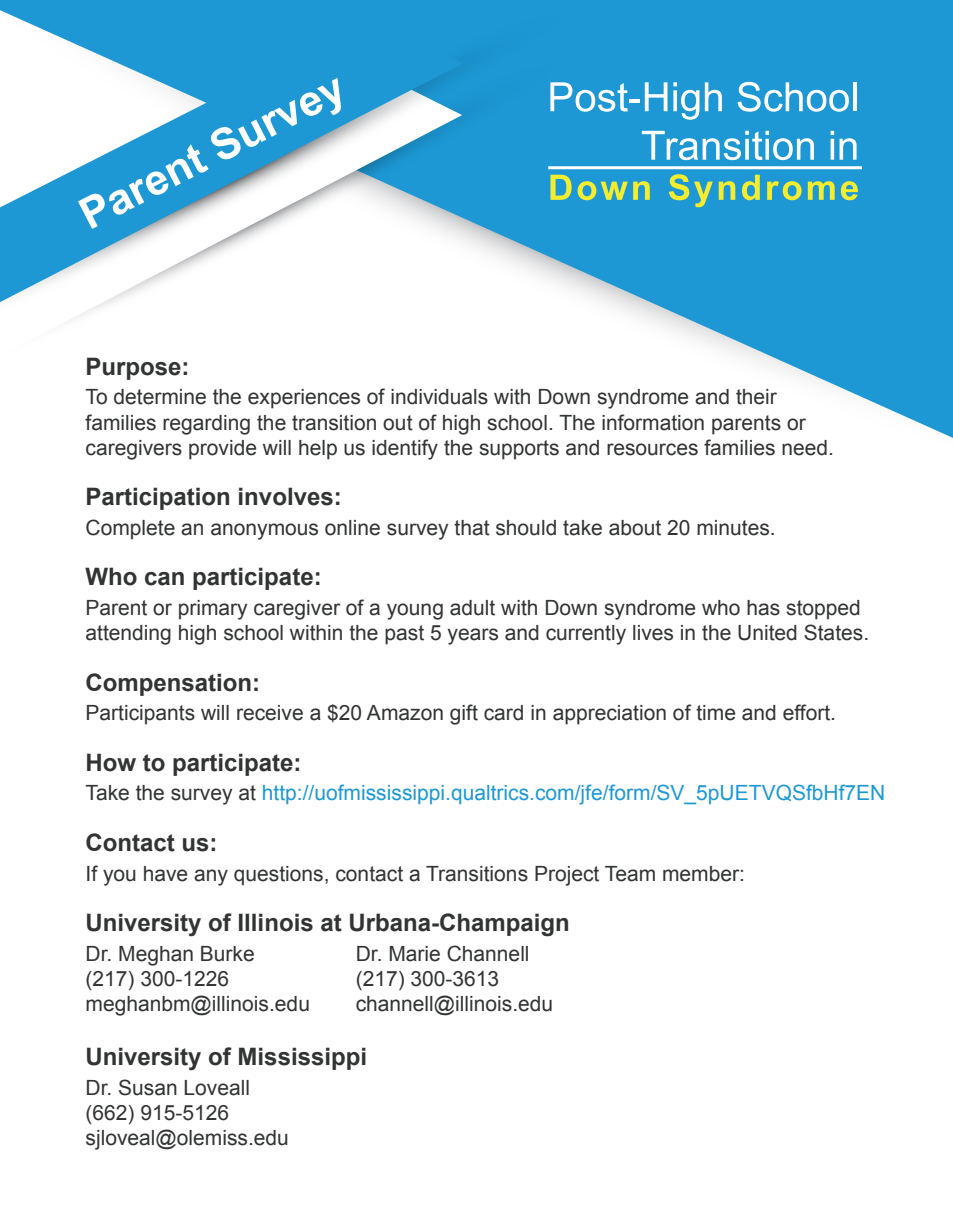
<style>
.page{position:relative;width:953px;height:1216px;background:#fff}
.page>*{position:absolute;margin:0;border:0;box-sizing:border-box;transform-origin:0 0}
.t1{font:700 43.2px "Arial";color:#fff}
.t2{font:700 24px "Arial";color:#323333}
.t3{font:21px/25.2px "Arial";color:#323333}
.t4{font:21px "Arial";color:#1d98d4}
.s1{color:#323333}
</style>
<div class="page">
<svg style="left:0;top:0;width:952px;height:438px;fill:#1d98d4"></svg>
<svg style="left:0;top:344px;width:550px;height:30px"></svg>
<svg style="left:0;top:344px;width:462px;height:12px"></svg>
<svg style="left:0;top:14px;width:559px;height:330px"></svg>
<svg style="left:0;top:18px;width:463px;height:284px"></svg>
<svg style="left:550px;top:82px;width:77px;height:30px"></svg>
<hr style="left:629px;top:99px;width:11px;height:4px;background:#fff">
<svg style="left:644px;top:82px;width:23px;height:29px"></svg>
<svg style="left:673px;top:82px;width:48px;height:38px"></svg>
<svg style="left:737px;top:82px;width:111px;height:30px"></svg>
<svg style="left:852px;top:82px;width:4px;height:29px"></svg>
<svg style="left:641px;top:131px;width:172px;height:29px"></svg>
<svg style="left:830px;top:131px;width:26px;height:29px"></svg>
<svg style="left:550px;top:175px;width:21px;height:25px"></svg>
<svg style="left:577px;top:181px;width:50px;height:19px"></svg>
<svg style="left:633px;top:181px;width:16px;height:19px"></svg>
<svg style="left:668px;top:174px;width:44px;height:33px"></svg>
<svg style="left:718px;top:181px;width:17px;height:19px"></svg>
<svg style="left:741px;top:175px;width:18px;height:25px"></svg>
<svg style="left:767px;top:181px;width:34px;height:19px"></svg>
<svg style="left:807px;top:181px;width:27px;height:19px"></svg>
<svg style="left:840px;top:181px;width:17px;height:19px"></svg>
<hr style="left:548px;top:166px;width:313px;height:3px;background:#fff">
<h1 class="t1" style="left:69px;top:191px;width:292px;rotate:-27deg">Parent Survey</h1>
<p class="t2" style="left:85px;top:350px;width:106px">Purpose:</p>
<p class="t3" style="left:85px;top:384px;width:750px">To determine the experiences of individuals with Down syndrome and their families regarding the transition out of high school. The information parents or caregivers provide will help us identify the supports and resources families need.</p>
<p class="t2" style="left:85px;top:481px;width:258px">Participation involves:</p>
<p class="t3" style="left:85px;top:515px;width:691px">Complete an anonymous online survey that should take about 20 minutes.</p>
<p class="t2" style="left:85px;top:561px;width:238px">Who can participate:</p>
<p class="t3" style="left:85px;top:595px;width:785px">Parent or primary caregiver of a young adult with Down syndrome who has stopped attending high school within the past 5 years and currently lives in the United States.</p>
<p class="t2" style="left:85px;top:666px;width:176px">Compensation:</p>
<p class="t3" style="left:85px;top:700px;width:752px">Participants will receive a $20 Amazon gift card in appreciation of time and effort.</p>
<p class="t2" style="left:85px;top:746px;width:218px">How to participate:</p>
<p class="t4" style="left:85px;top:779px;width:801px"><span class="s1">Take the survey at</span> http://uofmississippi.qualtrics.com/jfe/form/SV_5pUETVQSfbHf7EN</p>
<p class="t2" style="left:85px;top:826px;width:133px">Contact us:</p>
<p class="t3" style="left:85px;top:860px;width:661px">If you have any questions, contact a Transitions Project Team member:</p>
<p class="t2" style="left:85px;top:906px;width:486px">University of Illinois at Urbana-Champaign</p>
<p class="t3" style="left:85px;top:941px;width:171px">Dr. Meghan Burke</p>
<p class="t3" style="left:355px;top:941px;width:175px">Dr. Marie Channell</p>
<p class="t3" style="left:85px;top:966px;width:145px">(217) 300-1226</p>
<p class="t3" style="left:355px;top:966px;width:145px">(217) 300-3613</p>
<p class="t3" style="left:85px;top:991px;width:226px">meghanbm@illinois.edu</p>
<p class="t3" style="left:355px;top:991px;width:199px">channell@illinois.edu</p>
<p class="t2" style="left:85px;top:1040px;width:283px">University of Mississippi</p>
<p class="t3" style="left:85px;top:1075px;width:205px">Dr. Susan Loveall (662) 915-5126 sjloveal@olemiss.edu</p>
</div>
